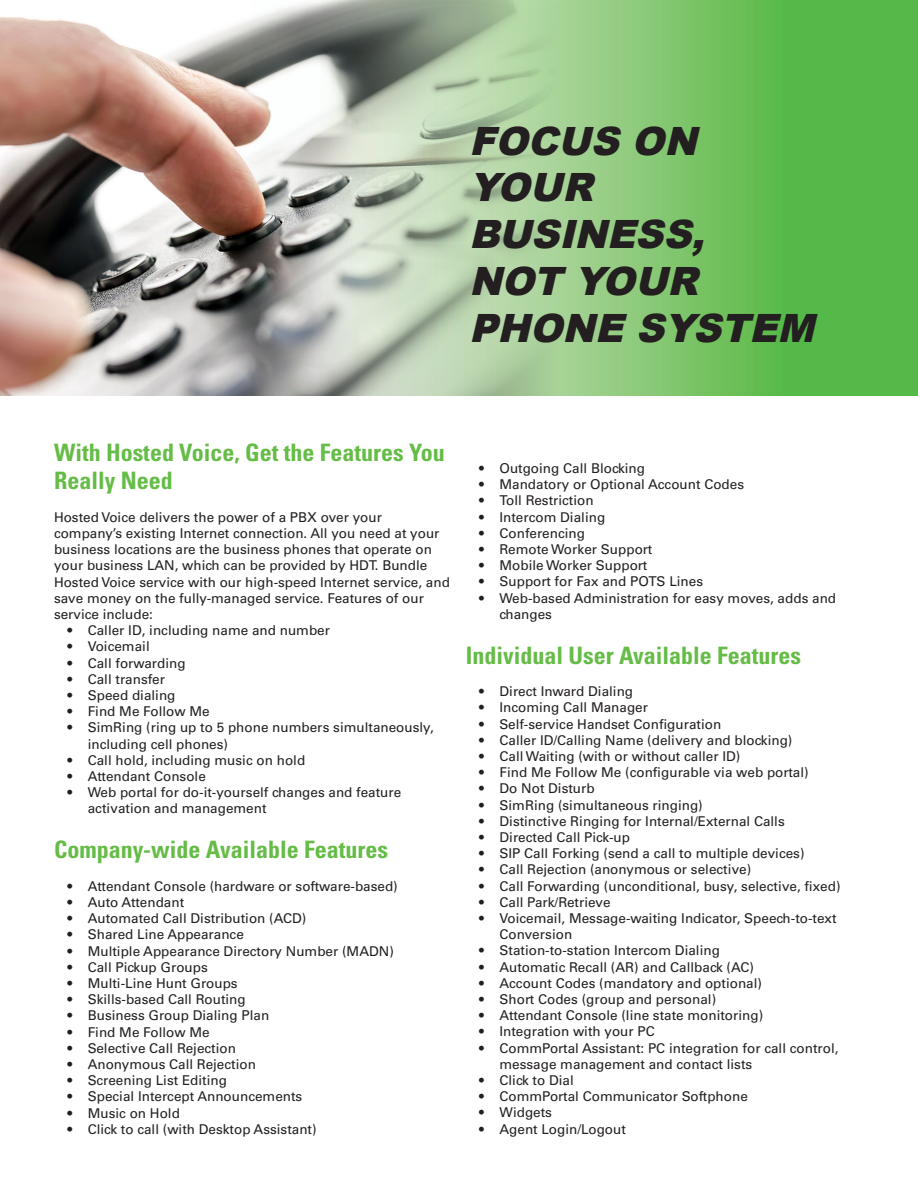
<style>
.page{position:relative;width:918px;height:1188px;background:#fff}
.page>*{position:absolute;margin:0;border:0;box-sizing:border-box;transform-origin:0 0}
.body{font:italic 900 39px "Arial";color:#231f20}
.Paragraph_Style_1{font:700 condensed 24px/28.8px "Univers LT Std";color:#65bc46}
.Paragraph_Style_1-2{font:13.5px/16.2px "Univers LT Std";color:#231f20}
</style>
<div class="page">
<img style="left:0;top:17px;width:251px;height:378px">
<svg style="left:251px;top:0;width:667px;height:395px;background:#8ec082"></svg>
<p class="body" style="left:469px;top:112px;width:241px">FOCUS ON</p>
<p class="body" style="left:469px;top:159px;width:137px">YOUR</p>
<p class="body" style="left:469px;top:206px;width:249px">BUSINESS,</p>
<p class="body" style="left:469px;top:253px;width:242px">NOT YOUR</p>
<p class="body" style="left:469px;top:300px;width:359px">PHONE SYSTEM</p>
<p class="Paragraph_Style_1" style="left:54px;top:438px;width:392px">With Hosted Voice, Get the Features You<br>Really Need</p>
<p class="Paragraph_Style_1-2" style="left:54px;top:509px;width:397px">Hosted Voice delivers the power of a PBX over your company’s existing Internet connection. All you need at your business locations are the business phones that operate on your business LAN, which can be provided by HDT. Bundle Hosted Voice service with our high-speed Internet service, and save money on the fully-managed service. Features of our service include:</p>
<p class="Paragraph_Style_1-2" style="left:68px;top:622px;width:264px">• Caller ID, including name and number</p>
<p class="Paragraph_Style_1-2" style="left:68px;top:639px;width:84px">• Voicemail</p>
<p class="Paragraph_Style_1-2" style="left:68px;top:655px;width:120px">• Call forwarding</p>
<p class="Paragraph_Style_1-2" style="left:68px;top:671px;width:99px">• Call transfer</p>
<p class="Paragraph_Style_1-2" style="left:68px;top:687px;width:110px">• Speed dialing</p>
<p class="Paragraph_Style_1-2" style="left:68px;top:703px;width:144px">• Find Me Follow Me</p>
<p class="Paragraph_Style_1-2" style="left:88px;top:720px;width:348px;text-indent:-20px">• SimRing (ring up to 5 phone numbers simultaneously, including cell phones)</p>
<p class="Paragraph_Style_1-2" style="left:68px;top:752px;width:239px">• Call hold, including music on hold</p>
<p class="Paragraph_Style_1-2" style="left:68px;top:768px;width:140px">• Attendant Console</p>
<p class="Paragraph_Style_1-2" style="left:88px;top:784px;width:315px;text-indent:-20px">• Web portal for do-it-yourself changes and feature activation and management</p>
<p class="Paragraph_Style_1" style="left:54px;top:835px;width:336px">Company-wide Available Features</p>
<p class="Paragraph_Style_1-2" style="left:68px;top:878px;width:332px">• Attendant Console (hardware or software-based)</p>
<p class="Paragraph_Style_1-2" style="left:68px;top:894px;width:118px">• Auto Attendant</p>
<p class="Paragraph_Style_1-2" style="left:68px;top:910px;width:240px">• Automated Call Distribution (ACD)</p>
<p class="Paragraph_Style_1-2" style="left:68px;top:927px;width:178px">• Shared Line Appearance</p>
<p class="Paragraph_Style_1-2" style="left:68px;top:943px;width:328px">• Multiple Appearance Directory Number (MADN)</p>
<p class="Paragraph_Style_1-2" style="left:68px;top:959px;width:142px">• Call Pickup Groups</p>
<p class="Paragraph_Style_1-2" style="left:68px;top:975px;width:172px">• Multi-Line Hunt Groups</p>
<p class="Paragraph_Style_1-2" style="left:68px;top:991px;width:180px">• Skills-based Call Routing</p>
<p class="Paragraph_Style_1-2" style="left:68px;top:1008px;width:203px">• Business Group Dialing Plan</p>
<p class="Paragraph_Style_1-2" style="left:68px;top:1024px;width:144px">• Find Me Follow Me</p>
<p class="Paragraph_Style_1-2" style="left:68px;top:1040px;width:170px">• Selective Call Rejection</p>
<p class="Paragraph_Style_1-2" style="left:68px;top:1056px;width:190px">• Anonymous Call Rejection</p>
<p class="Paragraph_Style_1-2" style="left:68px;top:1072px;width:161px">• Screening List Editing</p>
<p class="Paragraph_Style_1-2" style="left:68px;top:1089px;width:236px">• Special Intercept Announcements</p>
<p class="Paragraph_Style_1-2" style="left:68px;top:1105px;width:114px">• Music on Hold</p>
<p class="Paragraph_Style_1-2" style="left:68px;top:1121px;width:251px">• Click to call (with Desktop Assistant)</p>
<p class="Paragraph_Style_1-2" style="left:479px;top:460px;width:167px">• Outgoing Call Blocking</p>
<p class="Paragraph_Style_1-2" style="left:479px;top:476px;width:266px">• Mandatory or Optional Account Codes</p>
<p class="Paragraph_Style_1-2" style="left:479px;top:493px;width:116px">• Toll Restriction</p>
<p class="Paragraph_Style_1-2" style="left:479px;top:509px;width:128px">• Intercom Dialing</p>
<p class="Paragraph_Style_1-2" style="left:479px;top:525px;width:107px">• Conferencing</p>
<p class="Paragraph_Style_1-2" style="left:479px;top:541px;width:175px">• Remote Worker Support</p>
<p class="Paragraph_Style_1-2" style="left:479px;top:557px;width:170px">• Mobile Worker Support</p>
<p class="Paragraph_Style_1-2" style="left:479px;top:574px;width:225px">• Support for Fax and POTS Lines</p>
<p class="Paragraph_Style_1-2" style="left:500px;top:590px;width:338px;text-indent:-20px">• Web-based Administration for easy moves, adds and changes</p>
<p class="Paragraph_Style_1" style="left:466px;top:641px;width:337px">Individual User Available Features</p>
<p class="Paragraph_Style_1-2" style="left:479px;top:683px;width:155px">• Direct Inward Dialing</p>
<p class="Paragraph_Style_1-2" style="left:479px;top:700px;width:170px">• Incoming Call Manager</p>
<p class="Paragraph_Style_1-2" style="left:479px;top:716px;width:244px">• Self-service Handset Configuration</p>
<p class="Paragraph_Style_1-2" style="left:479px;top:732px;width:315px">• Caller ID/Calling Name (delivery and blocking)</p>
<p class="Paragraph_Style_1-2" style="left:479px;top:748px;width:263px">• Call Waiting (with or without caller ID)</p>
<p class="Paragraph_Style_1-2" style="left:479px;top:764px;width:331px">• Find Me Follow Me (configurable via web portal)</p>
<p class="Paragraph_Style_1-2" style="left:479px;top:781px;width:117px">• Do Not Disturb</p>
<p class="Paragraph_Style_1-2" style="left:479px;top:797px;width:225px">• SimRing (simultaneous ringing)</p>
<p class="Paragraph_Style_1-2" style="left:479px;top:813px;width:307px">• Distinctive Ringing for Internal/External Calls</p>
<p class="Paragraph_Style_1-2" style="left:479px;top:829px;width:152px">• Directed Call Pick-up</p>
<p class="Paragraph_Style_1-2" style="left:479px;top:845px;width:327px">• SIP Call Forking (send a call to multiple devices)</p>
<p class="Paragraph_Style_1-2" style="left:479px;top:862px;width:274px">• Call Rejection (anonymous or selective)</p>
<p class="Paragraph_Style_1-2" style="left:479px;top:878px;width:363px">• Call Forwarding (unconditional, busy, selective, fixed)</p>
<p class="Paragraph_Style_1-2" style="left:479px;top:894px;width:133px">• Call Park/Retrieve</p>
<p class="Paragraph_Style_1-2" style="left:500px;top:910px;width:339px;text-indent:-20px">• Voicemail, Message-waiting Indicator, Speech-to-text<br>Conversion</p>
<p class="Paragraph_Style_1-2" style="left:479px;top:943px;width:242px">• Station-to-station Intercom Dialing</p>
<p class="Paragraph_Style_1-2" style="left:479px;top:959px;width:276px">• Automatic Recall (AR) and Callback (AC)</p>
<p class="Paragraph_Style_1-2" style="left:479px;top:975px;width:284px">• Account Codes (mandatory and optional)</p>
<p class="Paragraph_Style_1-2" style="left:479px;top:991px;width:238px">• Short Codes (group and personal)</p>
<p class="Paragraph_Style_1-2" style="left:479px;top:1007px;width:285px">• Attendant Console (line state monitoring)</p>
<p class="Paragraph_Style_1-2" style="left:479px;top:1024px;width:177px">• Integration with your PC</p>
<p class="Paragraph_Style_1-2" style="left:500px;top:1040px;width:341px;text-indent:-20px">• CommPortal Assistant: PC integration for call control, message management and contact lists</p>
<p class="Paragraph_Style_1-2" style="left:479px;top:1072px;width:96px">• Click to Dial</p>
<p class="Paragraph_Style_1-2" style="left:479px;top:1088px;width:270px">• CommPortal Communicator Softphone</p>
<p class="Paragraph_Style_1-2" style="left:479px;top:1105px;width:74px">• Widgets</p>
<p class="Paragraph_Style_1-2" style="left:479px;top:1121px;width:148px">• Agent Login/Logout</p>
</div>
